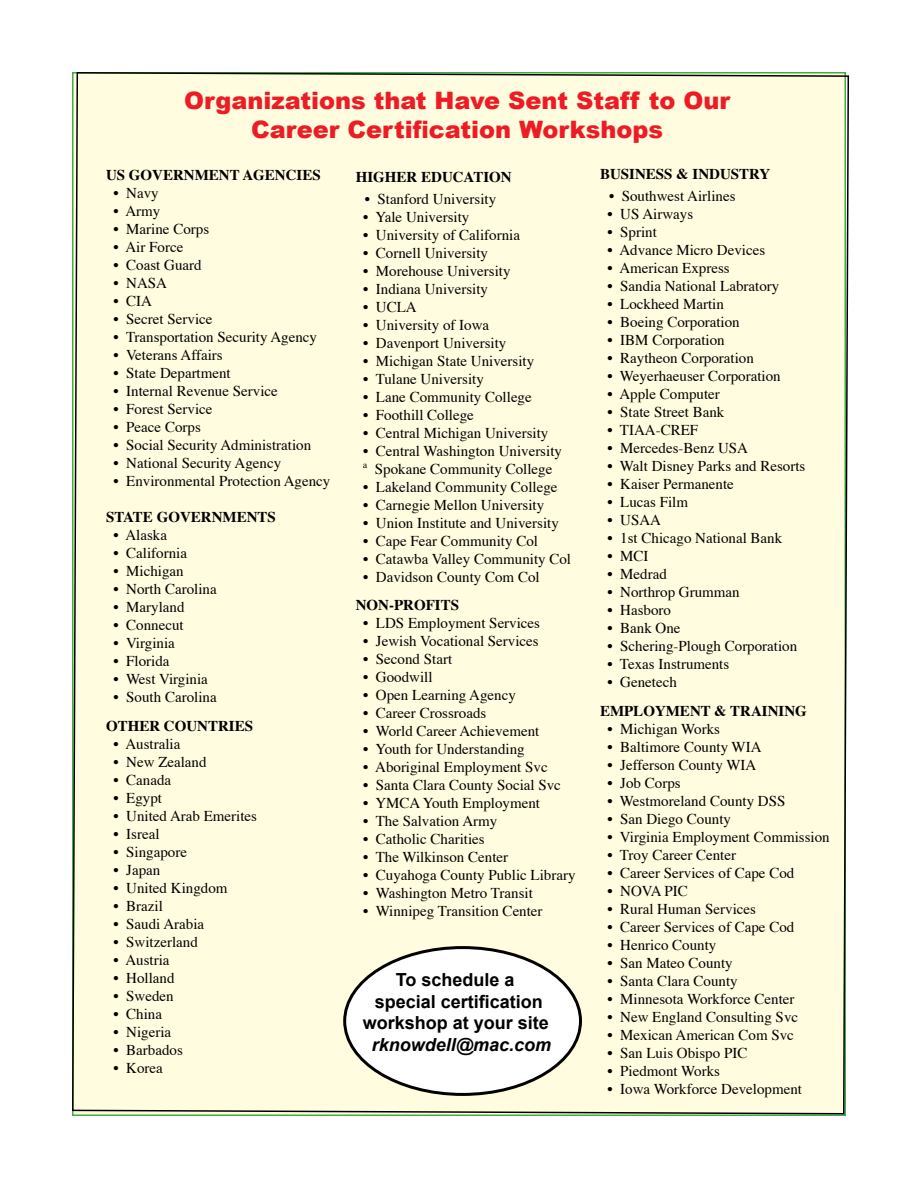
<style>
.page{position:relative;width:918px;height:1188px;background:#fff}
.page>*{position:absolute;margin:0;border:0;box-sizing:border-box;transform-origin:0 0}
.t1{font:900 24px/28.8px "Arial";color:#ed1c24;text-align:center}
.t2{font:700 18px/21.6px "Arial";color:#000;text-align:center}
.t3{font:italic 700 18px "Arial";color:#000}
.t4{font:15px/18px "Times";color:#000}
.t5{font:700 15px "Times";color:#000}
</style>
<div class="page">
<div style="left:72px;top:72px;width:777px;height:1043px;background:#fffcdf"></div>
<div style="left:345px;top:948px;width:235px;height:146px;background:#fff;border-radius:50%"></div>
<h1 class="t1" style="left:184px;top:85px;width:548px">Organizations that Have Sent Staff to Our<br>Career Certification Workshops</h1>
<p class="t5" style="left:106px;top:160px;width:216px">US GOVERNMENT AGENCIES</p>
<p class="t4" style="left:114px;top:182px;width:47px">• Navy</p>
<p class="t4" style="left:114px;top:200px;width:48px">• Army</p>
<p class="t4" style="left:114px;top:218px;width:97px">• Marine Corps</p>
<p class="t4" style="left:114px;top:236px;width:71px">• Air Force</p>
<p class="t4" style="left:114px;top:254px;width:90px">• Coast Guard</p>
<p class="t4" style="left:114px;top:272px;width:55px">• NASA</p>
<p class="t4" style="left:114px;top:290px;width:40px">• CIA</p>
<p class="t4" style="left:114px;top:308px;width:100px">• Secret Service</p>
<p class="t4" style="left:114px;top:326px;width:205px">• Transportation Security Agency</p>
<p class="t4" style="left:114px;top:344px;width:111px">• Veterans Affairs</p>
<p class="t4" style="left:114px;top:362px;width:119px">• State Department</p>
<p class="t4" style="left:114px;top:380px;width:166px">• Internal Revenue Service</p>
<p class="t4" style="left:114px;top:398px;width:100px">• Forest Service</p>
<p class="t4" style="left:114px;top:416px;width:89px">• Peace Corps</p>
<p class="t4" style="left:114px;top:434px;width:199px">• Social Security Administration</p>
<p class="t4" style="left:114px;top:452px;width:169px">• National Security Agency</p>
<p class="t4" style="left:114px;top:470px;width:218px">• Environmental Protection Agency</p>
<p class="t5" style="left:106px;top:502px;width:171px">STATE GOVERNMENTS</p>
<p class="t4" style="left:114px;top:524px;width:55px">• Alaska</p>
<p class="t4" style="left:114px;top:542px;width:75px">• California</p>
<p class="t4" style="left:114px;top:560px;width:72px">• Michigan</p>
<p class="t4" style="left:114px;top:578px;width:105px">• North Carolina</p>
<p class="t4" style="left:114px;top:596px;width:73px">• Maryland</p>
<p class="t4" style="left:114px;top:614px;width:72px">• Connecut</p>
<p class="t4" style="left:114px;top:632px;width:63px">• Virginia</p>
<p class="t4" style="left:114px;top:650px;width:58px">• Florida</p>
<p class="t4" style="left:114px;top:668px;width:96px">• West Virginia</p>
<p class="t4" style="left:114px;top:686px;width:105px">• South Carolina</p>
<p class="t5" style="left:106px;top:711px;width:149px">OTHER COUNTRIES</p>
<p class="t4" style="left:114px;top:733px;width:68px">• Australia</p>
<p class="t4" style="left:114px;top:751px;width:95px">• New Zealand</p>
<p class="t4" style="left:114px;top:769px;width:59px">• Canada</p>
<p class="t4" style="left:114px;top:787px;width:50px">• Egypt</p>
<p class="t4" style="left:114px;top:805px;width:145px">• United Arab Emerites</p>
<p class="t4" style="left:114px;top:823px;width:48px">• Isreal</p>
<p class="t4" style="left:114px;top:841px;width:75px">• Singapore</p>
<p class="t4" style="left:114px;top:859px;width:48px">• Japan</p>
<p class="t4" style="left:114px;top:877px;width:115px">• United Kingdom</p>
<p class="t4" style="left:114px;top:895px;width:51px">• Brazil</p>
<p class="t4" style="left:114px;top:913px;width:92px">• Saudi Arabia</p>
<p class="t4" style="left:114px;top:931px;width:86px">• Switzerland</p>
<p class="t4" style="left:114px;top:949px;width:58px">• Austria</p>
<p class="t4" style="left:114px;top:967px;width:63px">• Holland</p>
<p class="t4" style="left:114px;top:985px;width:62px">• Sweden</p>
<p class="t4" style="left:114px;top:1003px;width:50px">• China</p>
<p class="t4" style="left:114px;top:1021px;width:59px">• Nigeria</p>
<p class="t4" style="left:114px;top:1039px;width:71px">• Barbados</p>
<p class="t4" style="left:114px;top:1057px;width:51px">• Korea</p>
<p class="t5" style="left:600px;top:160px;width:172px">BUSINESS &amp; INDUSTRY</p>
<p class="t4" style="left:609px;top:186px;width:128px">• Southwest Airlines</p>
<p class="t4" style="left:608px;top:204px;width:87px">• US Airways</p>
<p class="t4" style="left:608px;top:222px;width:51px">• Sprint</p>
<p class="t4" style="left:608px;top:240px;width:159px">• Advance Micro Devices</p>
<p class="t4" style="left:608px;top:258px;width:124px">• American Express</p>
<p class="t4" style="left:608px;top:276px;width:173px">• Sandia National Labratory</p>
<p class="t4" style="left:608px;top:294px;width:118px">• Lockheed Martin</p>
<p class="t4" style="left:608px;top:312px;width:134px">• Boeing Corporation</p>
<p class="t4" style="left:608px;top:330px;width:119px">• IBM Corporation</p>
<p class="t4" style="left:608px;top:348px;width:148px">• Raytheon Corporation</p>
<p class="t4" style="left:608px;top:366px;width:175px">• Weyerhaeuser Corporation</p>
<p class="t4" style="left:608px;top:384px;width:114px">• Apple Computer</p>
<p class="t4" style="left:608px;top:402px;width:118px">• State Street Bank</p>
<p class="t4" style="left:608px;top:420px;width:92px">• TIAA-CREF</p>
<p class="t4" style="left:608px;top:438px;width:142px">• Mercedes-Benz USA</p>
<p class="t4" style="left:608px;top:456px;width:199px">• Walt Disney Parks and Resorts</p>
<p class="t4" style="left:608px;top:474px;width:128px">• Kaiser Permanente</p>
<p class="t4" style="left:608px;top:492px;width:82px">• Lucas Film</p>
<p class="t4" style="left:608px;top:510px;width:55px">• USAA</p>
<p class="t4" style="left:608px;top:528px;width:176px">• 1st Chicago National Bank</p>
<p class="t4" style="left:608px;top:546px;width:43px">• MCI</p>
<p class="t4" style="left:608px;top:564px;width:61px">• Medrad</p>
<p class="t4" style="left:608px;top:582px;width:134px">• Northrop Grumman</p>
<p class="t4" style="left:608px;top:600px;width:65px">• Hasboro</p>
<p class="t4" style="left:608px;top:618px;width:75px">• Bank One</p>
<p class="t4" style="left:608px;top:636px;width:191px">• Schering-Plough Corporation</p>
<p class="t4" style="left:608px;top:654px;width:123px">• Texas Instruments</p>
<p class="t4" style="left:608px;top:672px;width:71px">• Genetech</p>
<p class="t5" style="left:600px;top:696px;width:208px">EMPLOYMENT &amp; TRAINING</p>
<p class="t4" style="left:608px;top:718px;width:114px">• Michigan Works</p>
<p class="t4" style="left:608px;top:736px;width:156px">• Baltimore County WIA</p>
<p class="t4" style="left:608px;top:754px;width:150px">• Jefferson County WIA</p>
<p class="t4" style="left:608px;top:772px;width:75px">• Job Corps</p>
<p class="t4" style="left:608px;top:790px;width:179px">• Westmoreland County DSS</p>
<p class="t4" style="left:608px;top:808px;width:125px">• San Diego County</p>
<p class="t4" style="left:608px;top:826px;width:224px">• Virginia Employment Commission</p>
<p class="t4" style="left:608px;top:844px;width:130px">• Troy Career Center</p>
<p class="t4" style="left:608px;top:862px;width:188px">• Career Services of Cape Cod</p>
<p class="t4" style="left:608px;top:880px;width:82px">• NOVA PIC</p>
<p class="t4" style="left:608px;top:898px;width:150px">• Rural Human Services</p>
<p class="t4" style="left:608px;top:916px;width:188px">• Career Services of Cape Cod</p>
<p class="t4" style="left:608px;top:934px;width:110px">• Henrico County</p>
<p class="t4" style="left:608px;top:952px;width:127px">• San Mateo County</p>
<p class="t4" style="left:608px;top:970px;width:132px">• Santa Clara County</p>
<p class="t4" style="left:608px;top:988px;width:189px">• Minnesota Workforce Center</p>
<p class="t4" style="left:608px;top:1006px;width:192px">• New England Consulting Svc</p>
<p class="t4" style="left:608px;top:1024px;width:188px">• Mexican American Com Svc</p>
<p class="t4" style="left:608px;top:1042px;width:141px">• San Luis Obispo PIC</p>
<p class="t4" style="left:608px;top:1060px;width:114px">• Piedmont Works</p>
<p class="t4" style="left:608px;top:1078px;width:196px">• Iowa Workforce Development</p>
<p class="t5" style="left:356px;top:163px;width:157px">HIGHER EDUCATION</p>
<p class="t4" style="left:365px;top:188px;width:133px">• Stanford University</p>
<p class="t4" style="left:363px;top:206px;width:108px">• Yale University</p>
<p class="t4" style="left:363px;top:224px;width:158px">• University of California</p>
<p class="t4" style="left:363px;top:242px;width:126px">• Cornell University</p>
<p class="t4" style="left:363px;top:260px;width:149px">• Morehouse University</p>
<p class="t4" style="left:363px;top:278px;width:126px">• Indiana University</p>
<p class="t4" style="left:363px;top:296px;width:55px">• UCLA</p>
<p class="t4" style="left:363px;top:314px;width:128px">• University of Iowa</p>
<p class="t4" style="left:363px;top:332px;width:145px">• Davenport University</p>
<p class="t4" style="left:363px;top:350px;width:173px">• Michigan State University</p>
<p class="t4" style="left:363px;top:368px;width:122px">• Tulane University</p>
<p class="t4" style="left:363px;top:386px;width:170px">• Lane Community College</p>
<p class="t4" style="left:363px;top:404px;width:112px">• Foothill College</p>
<p class="t4" style="left:363px;top:422px;width:187px">• Central Michigan University</p>
<p class="t4" style="left:363px;top:440px;width:200px">• Central Washington University ª Spokane Community College</p>
<p class="t4" style="left:363px;top:476px;width:196px">• Lakeland Community College</p>
<p class="t4" style="left:363px;top:494px;width:183px">• Carnegie Mellon University</p>
<p class="t4" style="left:363px;top:512px;width:197px">• Union Institute and University</p>
<p class="t4" style="left:363px;top:530px;width:176px">• Cape Fear Community Col</p>
<p class="t4" style="left:363px;top:548px;width:209px">• Catawba Valley Community Col</p>
<p class="t4" style="left:363px;top:566px;width:178px">• Davidson County Com Col</p>
<p class="t5" style="left:356px;top:591px;width:105px">NON-PROFITS</p>
<p class="t4" style="left:363px;top:613px;width:178px">• LDS Employment Services</p>
<p class="t4" style="left:363px;top:631px;width:177px">• Jewish Vocational Services</p>
<p class="t4" style="left:363px;top:649px;width:90px">• Second Start</p>
<p class="t4" style="left:363px;top:667px;width:71px">• Goodwill</p>
<p class="t4" style="left:363px;top:685px;width:154px">• Open Learning Agency</p>
<p class="t4" style="left:363px;top:703px;width:125px">• Career Crossroads</p>
<p class="t4" style="left:363px;top:721px;width:178px">• World Career Achievement</p>
<p class="t4" style="left:363px;top:739px;width:163px">• Youth for Understanding</p>
<p class="t4" style="left:363px;top:757px;width:186px">• Aboriginal Employment Svc</p>
<p class="t4" style="left:363px;top:775px;width:199px">• Santa Clara County Social Svc</p>
<p class="t4" style="left:363px;top:793px;width:178px">• YMCA Youth Employment</p>
<p class="t4" style="left:363px;top:811px;width:136px">• The Salvation Army</p>
<p class="t4" style="left:363px;top:829px;width:123px">• Catholic Charities</p>
<p class="t4" style="left:363px;top:847px;width:146px">• The Wilkinson Center</p>
<p class="t4" style="left:363px;top:865px;width:214px">• Cuyahoga County Public Library</p>
<p class="t4" style="left:363px;top:883px;width:171px">• Washington Metro Transit</p>
<p class="t4" style="left:363px;top:901px;width:181px">• Winnipeg Transition Center</p>
<p class="t2" style="left:363px;top:970px;width:188px">To schedule a<br>special certification workshop at your site</p>
<p class="t3" style="left:372px;top:1033px;width:181px">rknowdell@mac.com</p>
</div>
